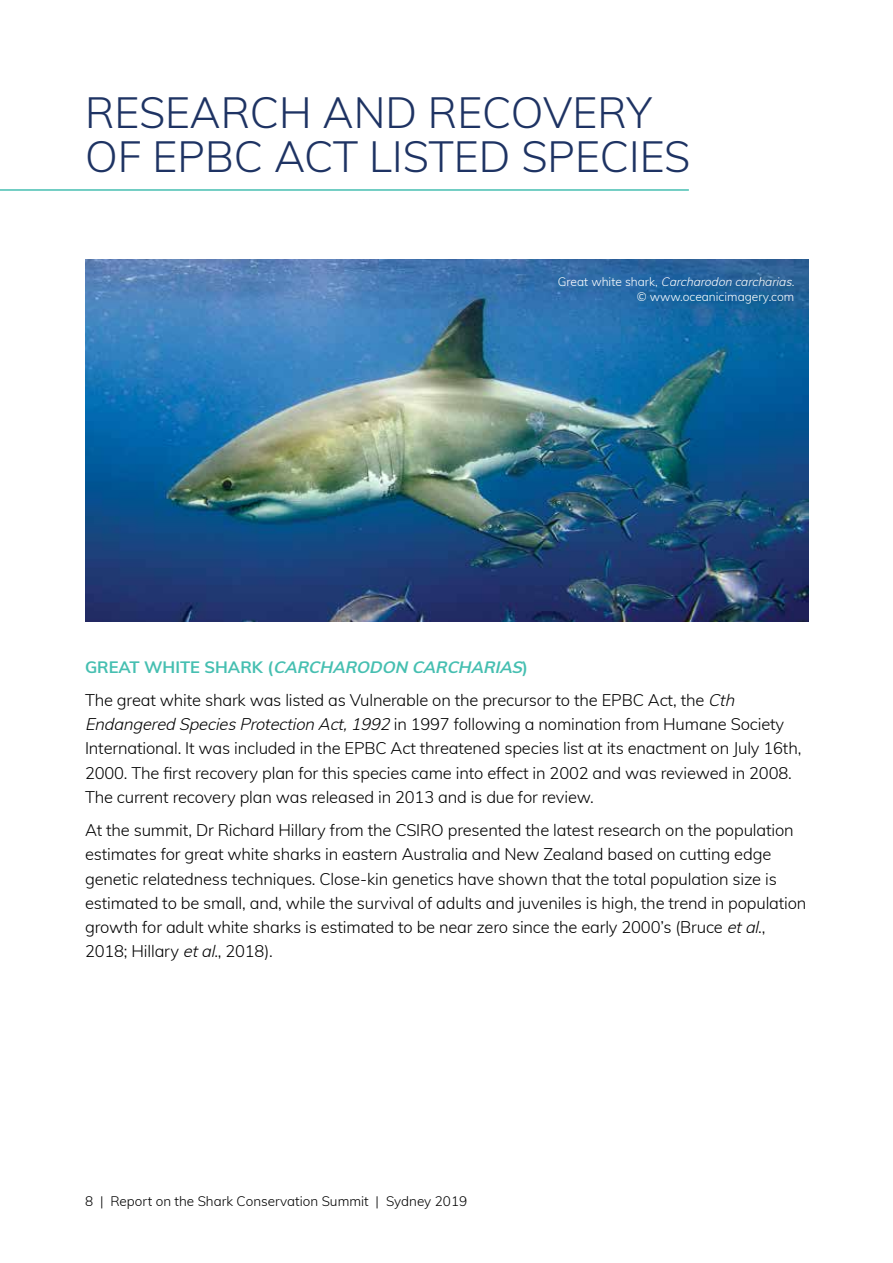
<style>
.page{position:relative;width:893px;height:1263px;background:#fff}
.page>*{position:absolute;margin:0;border:0;box-sizing:border-box;transform-origin:0 0}
.t1{font:300 42.75px/43.8px "Muli";color:#1e3363}
.t2{font:300 16.5px/24.3px "Muli";letter-spacing:-.01em;color:#000}
.t3{font:300 13.5px "Muli";color:#000}
.t4{font:300 12px/15px "Muli";color:#fff;text-align:right}
.s1{font-style:italic}
.s2{font-weight:700;color:#46bfb1}
.s3{font-weight:700;font-style:italic;color:#46bfb1}
</style>
<div class="page">
<hr style="left:0;top:189px;width:689px;height:2px;background:#46bfb1">
<img style="left:85px;top:259px;width:724px;height:363px">
<h1 class="t1" style="left:85px;top:89px;width:607px">RESEARCH AND RECOVERY<br>OF EPBC ACT LISTED SPECIES</h1>
<p class="t4" style="left:558px;top:274px;width:239px">G re a t w h i te s h a r k, <span class="s1">Carcharodon carcharias</span>. © www.oceanicimagery.com</p>
<p class="t2" style="left:85px;top:650px;width:655px;line-height:32.8px"><span class="s2">G R E AT W H I T E S H A R K (</span> <span class="s3">CARCHARODON CARCHARIAS</span><span class="s2">)<br></span>The great white shark was listed as Vulnerable on the precursor to the EPBC Act, the <span class="s1">Cth</span></p>
<p class="t2" style="left:85px;top:711px;width:718px"><span class="s1">Endangered SpeciesProtection Act,1992</span> in 1997 following a nomination from Humane Society International. It was included in the EPBC Act threatened species list at its enactment on July 16th, 2000. The first recovery plan for this species came into effect in 2002 and was reviewed in 2008.<br>The current recovery plan was released in 2013 and is due for review.</p>
<p class="t2" style="left:85px;top:817px;width:723px">At the summit, Dr Richard Hillary from the CSIRO presented the latest research on the population estimates for great white sharks in eastern Australia and New Zealand based on cutting edge genetic relatedness techniques. Close-kin genetics have shown that the total population size is estimated to be small, and, while the survival of adults and juveniles is high, the trend in population growth for adult white sharks is estimated to be near zero since the early 2000’s (Bruce <span class="s1">etal</span>., 2018; Hillary <span class="s1">etal</span>., 2018).</p>
<p class="t3" style="left:85px;top:1192px;width:384px">8 | Report on the Shark Conservation Summit | Sydney 2019</p>
</div>
